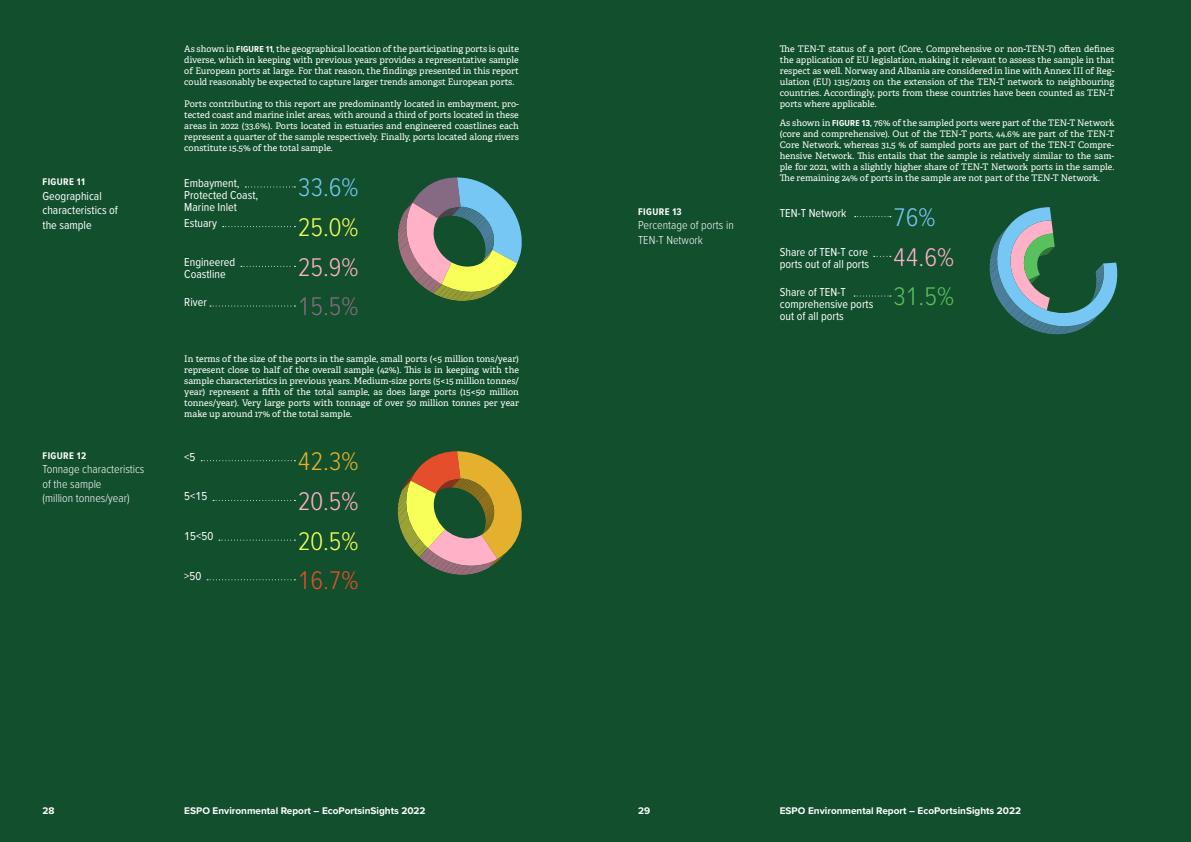
<style>
.page{position:relative;width:1191px;height:842px;background:#fff}
.page>*{position:absolute;margin:0;border:0;box-sizing:border-box;transform-origin:0 0}
.t1{font:300 26.5px "Proxima Nova Cond";color:#f8ff58}
.t2{font:300 26.5px "Proxima Nova Cond";color:#ffb1c8}
.t3{font:300 26.5px "Proxima Nova Cond";color:#76c7f3}
.t4{font:300 26.5px "Proxima Nova Cond";color:#866a83}
.t5{font:300 26.5px "Proxima Nova Cond";color:#e4b02d}
.t6{font:300 26.5px "Proxima Nova Cond";color:#e54e2a}
.t7{font:300 26.5px "Proxima Nova Cond";color:#58c05d}
.t8{font:12px/12px "Proxima Nova Cond";color:#fff}
.t9{font:300 12px/14.4px "Proxima Nova Cond";color:#fff}
.t10{font:700 10px "Proxima Nova";color:#fff}
.t11{font:700 10px "Proxima Nova Cond";letter-spacing:.04em;color:#fff}
.t12{font:9px/11px "Adelle";color:#fff;text-align:justify}
.s1{font-family:"Proxima Nova A Cond";font-weight:700}
</style>
<div class="page">
<div style="left:0;top:0;width:595px;height:842px;background:#114f2d"></div>
<div style="left:595px;top:0;width:596px;height:842px;background:#114f2d"></div>
<svg style="left:245px;top:186px;width:50px;height:1px"></svg>
<svg style="left:398px;top:177px;width:124px;height:124px"></svg>
<svg style="left:223px;top:226px;width:72px;height:1px"></svg>
<svg style="left:241px;top:266px;width:54px;height:1px"></svg>
<svg style="left:210px;top:305px;width:85px;height:1px"></svg>
<svg style="left:201px;top:460px;width:94px;height:1px"></svg>
<svg style="left:397px;top:451px;width:125px;height:124px"></svg>
<svg style="left:213px;top:500px;width:82px;height:1px"></svg>
<svg style="left:219px;top:540px;width:76px;height:1px"></svg>
<svg style="left:207px;top:579px;width:88px;height:1px"></svg>
<svg style="left:854px;top:216px;width:37px;height:1px"></svg>
<svg style="left:989px;top:207px;width:128px;height:127px"></svg>
<svg style="left:873px;top:256px;width:18px;height:1px"></svg>
<svg style="left:854px;top:295px;width:37px;height:1px"></svg>
<p class="t11" style="left:43px;top:175px;width:44px">FIGURE 11</p>
<h2 class="t8" style="left:43px;top:188px;width:77px;line-height:14.4px">Geographical characteristics of the sample</h2>
<p class="t11" style="left:43px;top:448px;width:45px">FIGURE 12</p>
<h2 class="t9" style="left:43px;top:462px;width:103px">Tonnage characteristics of the sample<br>(million tonnes/year)</h2>
<p class="t12" style="left:184px;top:44px;width:336px">As shown in <span class="s1">FIGURE 11</span>, the geographical location of the participating ports is quite diverse, which in keeping with previous years provides a representative sample of European ports at large. For that reason, the findings presented in this report could reasonably be expected to capture larger trends amongst European ports.</p>
<p class="t12" style="left:184px;top:99px;width:336px">Ports contributing to this report are predominantly located in embayment, pro&shy;tected coast and marine inlet areas, with around a third of ports located in these areas in 2022 (33.6%). Ports located in estuaries and engineered coastlines each represent a quarter of the sample respectively. Finally, ports located along rivers constitute 15.5% of the total sample.</p>
<h2 class="t8" style="left:184px;top:176px;width:75px">Embayment,<br>Protected Coast,<br>Marine Inlet</h2>
<h1 class="t3" style="left:298px;top:168px;width:62px">33.6%</h1>
<h2 class="t8" style="left:184px;top:216px;width:34px">Estuary</h2>
<h1 class="t1" style="left:298px;top:208px;width:62px">25.0%</h1>
<h2 class="t8" style="left:184px;top:256px;width:52px">Engineered<br>Coastline</h2>
<h1 class="t2" style="left:298px;top:247px;width:62px">25.9%</h1>
<h2 class="t8" style="left:184px;top:296px;width:24px">River</h2>
<h1 class="t4" style="left:298px;top:287px;width:62px">15.5%</h1>
<p class="t12" style="left:184px;top:354px;width:336px">In terms of the size of the ports in the sample, small ports (&lt;5 million tons/year) represent close to half of the overall sample (42%). This is in keeping with the sample characteristics in previous years. Medium-size ports (5&lt;15 million tonnes/ year) represent a fifth of the total sample, as does large ports (15&lt;50 million tonnes/year). Very large ports with tonnage of over 50 million tonnes per year make up around 17% of the total sample.</p>
<h2 class="t8" style="left:184px;top:450px;width:13px">&lt;5</h2>
<h1 class="t5" style="left:298px;top:442px;width:62px">42.3%</h1>
<h2 class="t8" style="left:184px;top:490px;width:25px">5&lt;15</h2>
<h1 class="t2" style="left:298px;top:481px;width:62px">20.5%</h1>
<h2 class="t8" style="left:184px;top:530px;width:30px">15&lt;50</h2>
<h1 class="t1" style="left:298px;top:521px;width:62px">20.5%</h1>
<h2 class="t8" style="left:184px;top:569px;width:19px">&gt;50</h2>
<h1 class="t6" style="left:298px;top:561px;width:62px">16.7%</h1>
<p class="t11" style="left:638px;top:204px;width:45px">FIGURE 13</p>
<h2 class="t9" style="left:638px;top:217px;width:97px">Percentage of ports in<br>TEN-T Network</h2>
<p class="t12" style="left:780px;top:44px;width:336px">The TEN-T status of a port (Core, Comprehensive or non-TEN-T) often defines the application of EU legislation, making it relevant to assess the sample in that respect as well. Norway and Albania are considered in line with Annex III of Reg&shy;ulation (EU) 1315/2013 on the extension of the TEN-T network to neighbouring countries. Accordingly, ports from these countries have been counted as TEN-T ports where applicable.</p>
<p class="t12" style="left:780px;top:118px;width:336px">As shown in <span class="s1">FIGURE 13</span>, 76% of the sampled ports were part of the TEN-T Network (core and comprehensive). Out of the TEN-T ports, 44.6% are part of the TEN-T Core Network, whereas 31,5 % of sampled ports are part of the TEN-T Compre&shy;hensive Network. This entails that the sample is relatively similar to the sam&shy;ple for 2021, with a slightly higher share of TEN-T Network ports in the sample.<br>The remaining 24% of ports in the sample are not part of the TEN-T Network.</p>
<h2 class="t8" style="left:780px;top:206px;width:68px">TEN-T Network</h2>
<h1 class="t3" style="left:893px;top:198px;width:44px">76%</h1>
<h2 class="t8" style="left:780px;top:246px;width:176px">Share of TEN-T core<br>ports out of all ports <sup>44.6%</sup></h2>
<h2 class="t8" style="left:780px;top:286px;width:95px">Share of TEN-T comprehensive ports out of all ports</h2>
<h1 class="t7" style="left:893px;top:277px;width:62px">31.5%</h1>
<p class="t10" style="left:43px;top:803px;width:14px">28</p>
<p class="t10" style="left:184px;top:803px;width:243px">ESPO Environmental Report – EcoPortsinSights 2022</p>
<p class="t10" style="left:638px;top:803px;width:14px">29</p>
<p class="t10" style="left:780px;top:803px;width:243px">ESPO Environmental Report – EcoPortsinSights 2022</p>
</div>
